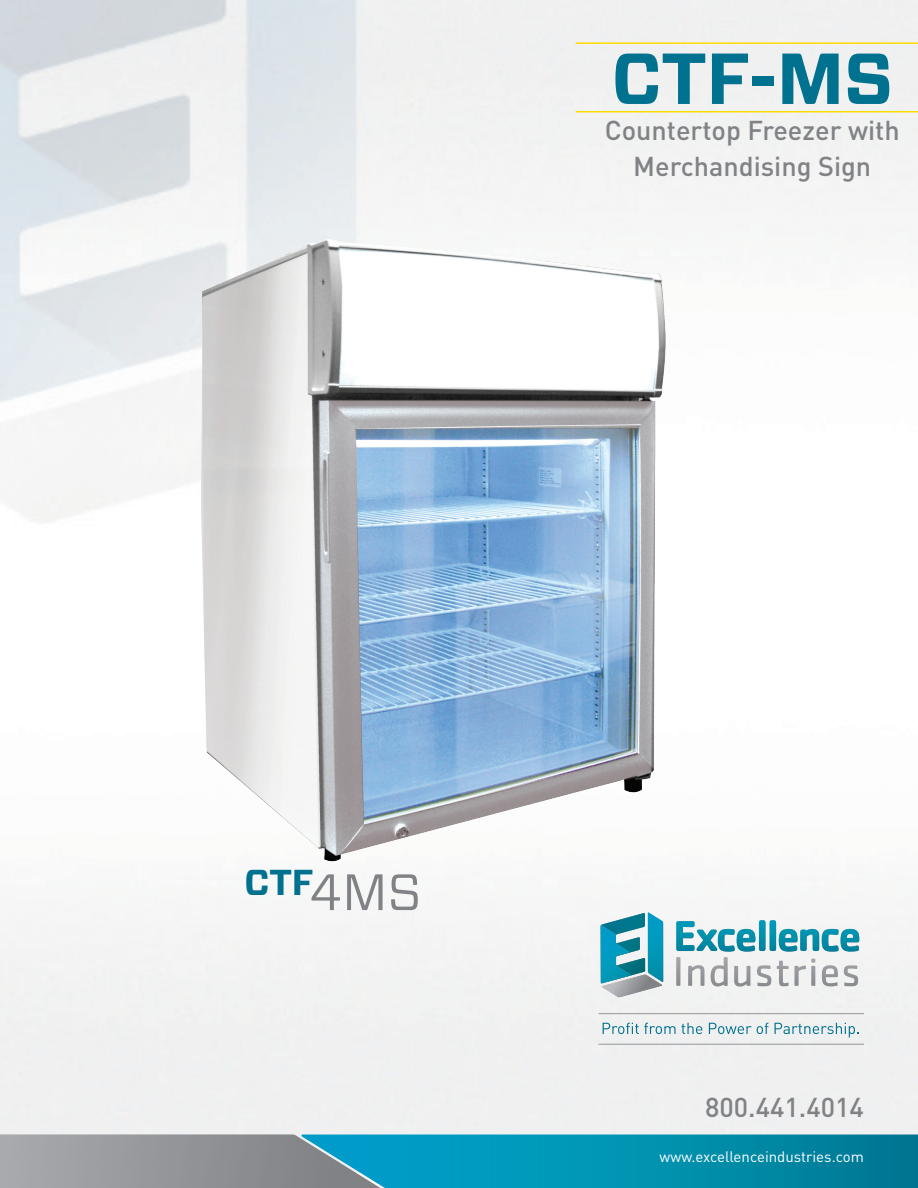
<style>
.page{position:relative;width:918px;height:1188px;background:#fff}
.page>*{position:absolute;margin:0;border:0;box-sizing:border-box;transform-origin:0 0}
.t1{font:700 72px "Vitesse Sans";color:#00718e}
.t2{font:700 36px "Vitesse Sans";color:#00718e}
.t3{font:500 27px/36px "DIN";color:#808285;text-align:center}
.t4{font:15px "DIN";color:#fff}
.s1{font-weight:400;font-size:51px;color:#808285}
</style>
<div class="page">
<img style="left:0;top:0;width:918px;height:1134px">
<svg style="left:676px;top:920px;width:183px;height:67px"></svg>
<svg style="left:601px;top:912px;width:62px;height:85px"></svg>
<svg style="left:603px;top:1023px;width:99px;height:11px"></svg>
<svg style="left:709px;top:1023px;width:59px;height:11px"></svg>
<svg style="left:775px;top:1023px;width:84px;height:14px"></svg>
<hr style="left:599px;top:1013px;width:265px;height:1px;background:#939598">
<hr style="left:599px;top:1044px;width:265px;height:1px;background:#939598">
<hr style="left:576px;top:42px;width:342px;height:2px;background:#ffdc01">
<hr style="left:576px;top:111px;width:342px;height:1px;background:#ffdc01">
<svg style="left:0;top:1134px;width:918px;height:54px;background:#3993a8"></svg>
<img style="left:175px;top:222px;width:525px;height:648px">
<h1 class="t1" style="left:612px;top:31px;width:283px">CTF-MS</h1>
<p class="t3" style="left:605px;top:111px;width:296px">Countertop Freezer with<br>Merchandising Sign</p>
<h2 class="t2" style="left:244px;top:858px;width:178px">CTF<span class="s1">4MS</span></h2>
<p class="t3" style="left:705px;top:1088px;width:160px">800.441.4014</p>
<p class="t4" style="left:660px;top:1148px;width:206px">www.excellenceindustries.com</p>
</div>
